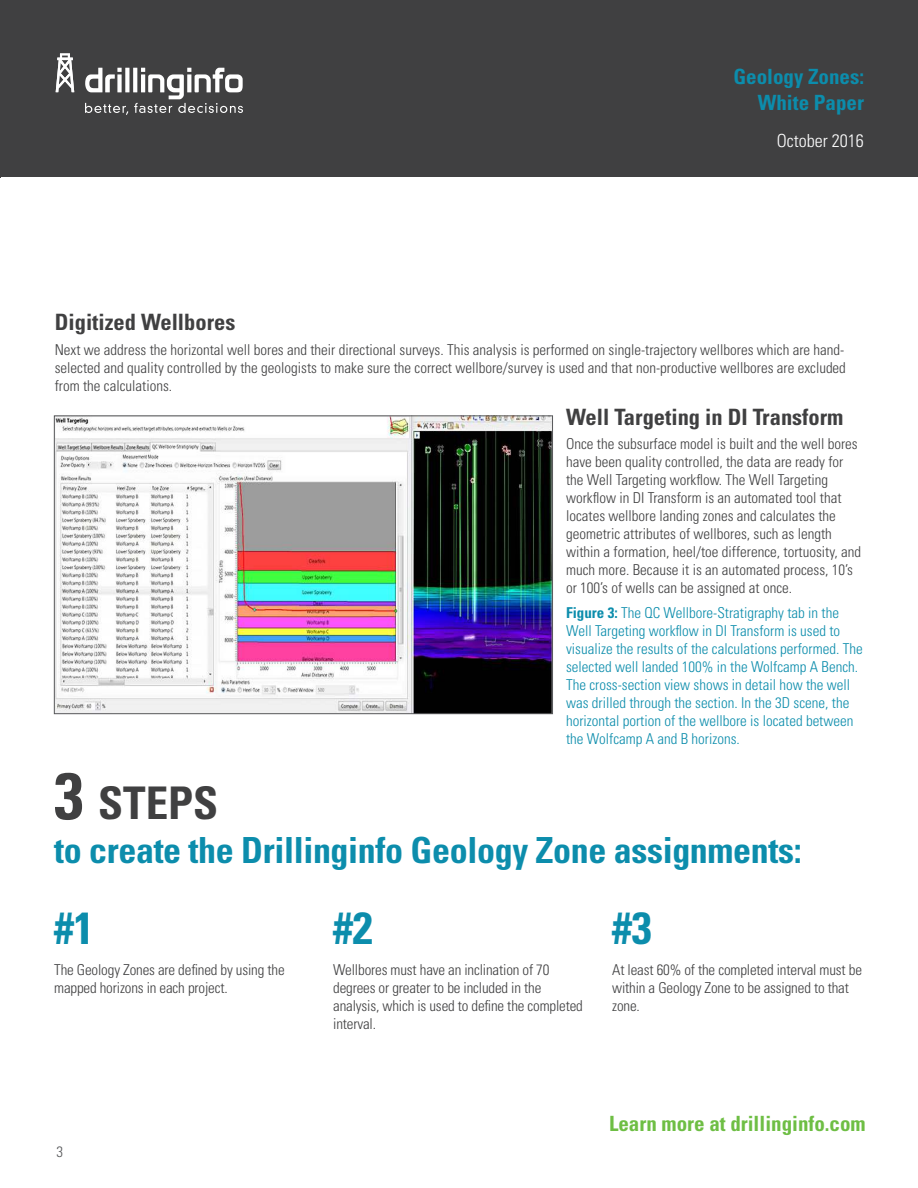
<style>
.page{position:relative;width:918px;height:1188px;background:#fff}
.page>*{position:absolute;margin:0;border:0;box-sizing:border-box;transform-origin:0 0}
.t1{font:700 condensed 45px "Univers LT Std";color:#404041}
.t2{font:700 condensed 45px "Univers LT Std";color:#0c8dac}
.t3{font:700 condensed 36px "Univers LT Std";letter-spacing:-.01em;color:#0c8dac}
.t4{font:700 condensed 22.5px "Univers LT Std";color:#404041}
.t5{font:700 condensed 21px "Univers LT Std";color:#6ebe44}
.t6{font:700 condensed 21px/25.2px "Univers LT Std";color:#0c8dac;text-align:right}
.t7{font:300 condensed 18px "Univers LT Std";color:#fff}
.t8{font:300 condensed 15px/18px "Univers LT Std";color:#404041}
.t9{font:300 condensed 15px/18px "Univers LT Std";color:#0c8dac}
.t10{font:300 condensed 15px "Univers LT Std";color:#57585a}
.s1{font-weight:700}
.s2{font-size:66px}
</style>
<div class="page">
<div style="left:2px;top:0;width:916px;height:176px;background:#404041"></div>
<svg style="left:56px;top:53px;width:18px;height:39px"></svg>
<svg style="left:85px;top:68px;width:158px;height:47px"></svg>
<hr style="left:0;top:0;width:1px;height:177px;background:#404041">
<img style="left:56px;top:418px;width:495px;height:294px">
<div style="left:54px;top:416px;width:499px;height:298px;border:1px solid #57585a"></div>
<h3 class="t6" style="left:733px;top:66px;width:132px">Geology Zones:<br>White Paper</h3>
<p class="t7" style="left:777px;top:133px;width:88px">October 2016</p>
<h3 class="t4" style="left:55px;top:314px;width:182px">Digitized Wellbores</h3>
<p class="t8" style="left:55px;top:342px;width:793px;text-align:justify">Next we address the horizontal well bores and their directional surveys. This analysis is performed on single-trajectory wellbores which are hand&shy;selected and quality controlled by the geologists to make sure the correct wellbore/survey is used and that non-productive wellbores are excluded from the calculations.</p>
<h3 class="t4" style="left:566px;top:408px;width:279px">Well Targeting in DI Transform</h3>
<p class="t8" style="left:566px;top:436px;width:296px">Once the subsurface model is built and the well bores have been quality controlled, the data are ready for the Well Targeting workflow. The Well Targeting workflow in DI Transform is an automated tool that locates wellbore landing zones and calculates the geometric attributes of wellbores, such as length within a formation, heel/toe difference, tortuosity, and much more. Because it is an automated process, 10’s or 100’s of wells can be assigned at once.</p>
<p class="t9" style="left:566px;top:605px;width:298px"><span class="s1">Figure 3:</span> The QC Wellbore-Stratigraphy tab in the Well Targeting workflow in DI Transform is used to visualize the results of the calculations performed. The selected well landed 100% in the Wolfcamp A Bench.<br>The cross-section view shows in detail how the well was drilled through the section. In the 3D scene, the horizontal portion of the wellbore is located between the Wolfcamp A and B horizons.</p>
<h1 class="t1" style="left:54px;top:786px;width:166px"><span class="s2">3</span> STEPS</h1>
<h2 class="t3" style="left:54px;top:836px;width:749px">to create the Drillinginfo Geology Zone assignments:</h2>
<h1 class="t2" style="left:54px;top:911px;width:41px">#1</h1>
<p class="t8" style="left:54px;top:962px;width:232px">The Geology Zones are defined by using the mapped horizons in each project.</p>
<p class="t10" style="left:57px;top:1146px;width:8px">3</p>
<h1 class="t2" style="left:333px;top:911px;width:41px">#2</h1>
<p class="t8" style="left:333px;top:962px;width:251px">Wellbores must have an inclination of 70 degrees or greater to be included in the analysis, which is used to define the completed interval.</p>
<h1 class="t2" style="left:612px;top:911px;width:41px">#3</h1>
<p class="t8" style="left:612px;top:962px;width:251px">At least 60% of the completed interval must be within a Geology Zone to be assigned to that zone.</p>
<h3 class="t5" style="left:609px;top:1116px;width:258px">Learn more at drillinginfo.com</h3>
</div>
